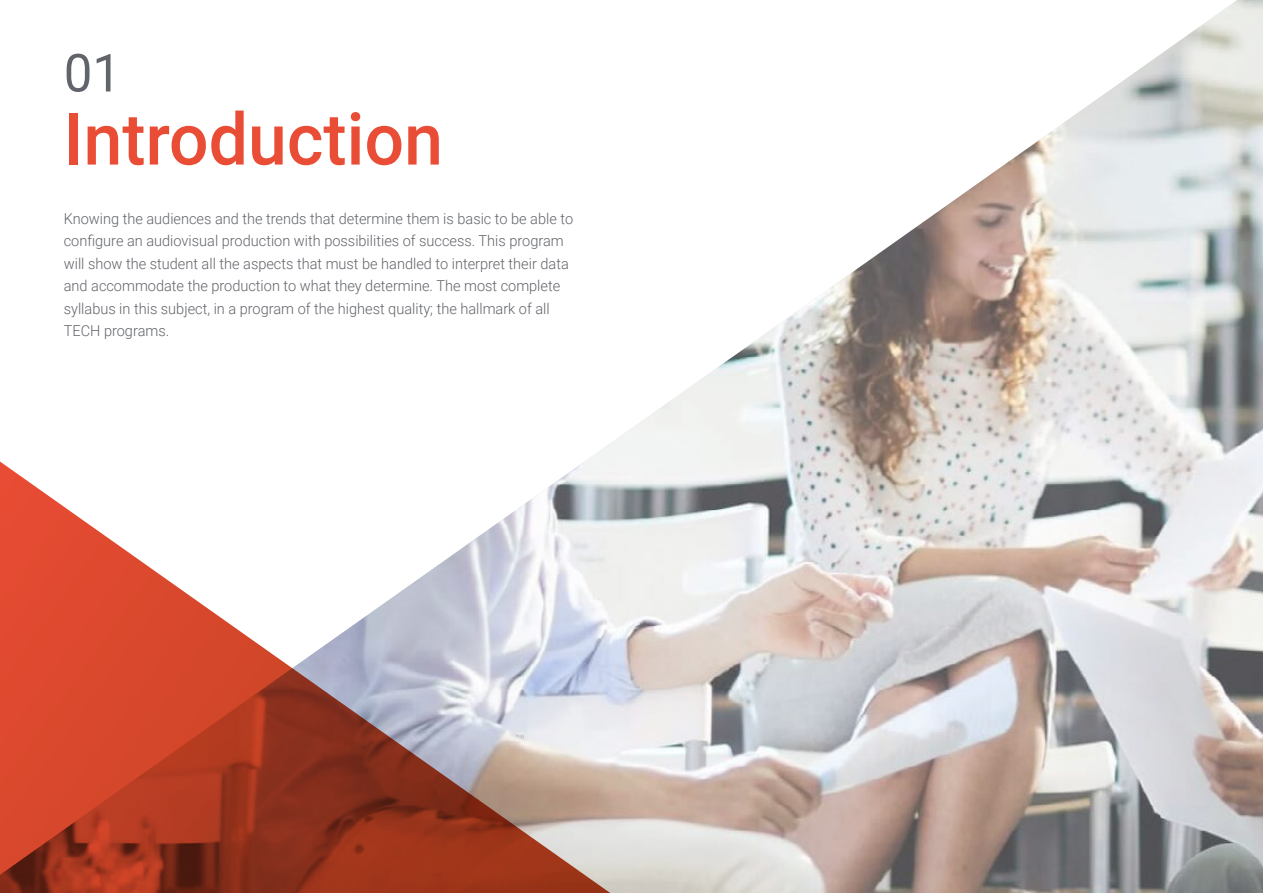
<style>
.page{position:relative;width:1263px;height:893px;background:#fff}
.page>*{position:absolute;margin:0;border:0;box-sizing:border-box;transform-origin:0 0}
.t1{font:500 72px "Roboto";color:#e94d35}
.t2{font:52.5px "Roboto";color:#61646a}
.t3{font:300 15px/22.5px "Roboto";color:#61646a}
</style>
<div class="page">
<img style="left:607px;top:0;width:656px;height:893px">
<svg style="left:0;top:446px;width:640px;height:447px"></svg>
<h2 class="t2" style="left:64px;top:36px;width:59px">01</h2>
<h1 class="t1" style="left:64px;top:89px;width:381px">Introduction</h1>
<p class="t3" style="left:64px;top:207px;width:511px">Knowing the audiences and the trends that determine them is basic to be able to configure an audiovisual production with possibilities of success. This program will show the student all the aspects that must be handled to interpret their data and accommodate the production to what they determine. The most complete syllabus in this subject, in a program of the highest quality; the hallmark of all TECH programs.</p>
</div>
